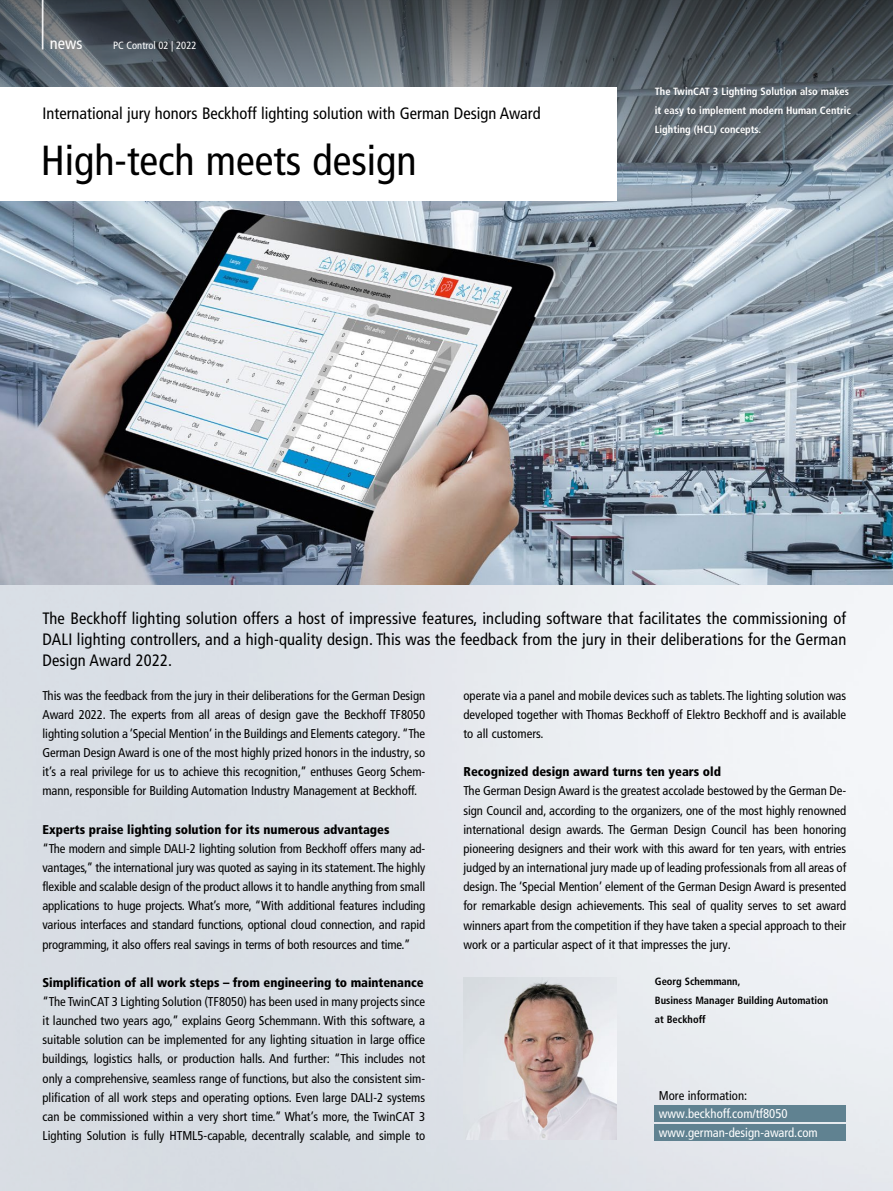
<style>
.page{position:relative;width:893px;height:1191px;background:#fff}
.page>*{position:absolute;margin:0;border:0;box-sizing:border-box;transform-origin:0 0}
.t1{font:300 condensed 61.8px "Frutiger LT Pro";color:#fff;scale:.49 1}
.t2{font:condensed 42px "Frutiger LT Pro";color:#000}
.t3{font:condensed 16.5px/21.3px "Frutiger LT Pro";color:#000;text-align:justify}
.t4{font:condensed 16.5px "Frutiger LT Pro";color:#fff}
.t5{font:condensed 12.75px/19.2px "Frutiger LT Pro";letter-spacing:-.005em;color:#000;text-align:justify}
.t6{font:900 condensed 12.75px "Frutiger LT Pro";color:#000}
.t7{font:condensed 12.75px/18.8px "Frutiger LT Pro";color:#fff}
.t8{font:700 condensed 10.5px/19px "Frutiger LT Pro";color:#fff}
.t9{font:700 condensed 10.5px/19px "Frutiger LT Pro";color:#000}
.t10{font:condensed 10.5px "Frutiger LT Pro";color:#fff}
</style>
<div class="page">
<img style="left:0;top:585px;width:893px;height:606px">
<img style="left:0;top:192px;width:893px;height:393px">
<svg style="left:0;top:0;width:893px;height:192px;background:#586269"></svg>
<div style="left:0;top:87px;width:617px;height:114px;background:#fff"></div>
<div style="left:655px;top:1105px;width:191px;height:16px;background:#608291"></div>
<div style="left:655px;top:1124px;width:191px;height:16px;background:#608291"></div>
<img style="left:463px;top:977px;width:154px;height:163px">
<h1 class="t1" style="left:39px;top:-23px;width:15px">|</h1>
<p class="t4" style="left:50px;top:34px;width:34px">news</p>
<p class="t10" style="left:113px;top:39px;width:85px">PC Control 02 | 2022</p>
<p class="t3" style="left:43px;top:102px;width:500px">International jury honors Beckhoff lighting solution with German Design Award</p>
<h2 class="t2" style="left:41px;top:136px;width:377px">High-tech meets design</h2>
<p class="t8" style="left:655px;top:82px;width:198px">The TwinCAT 3 Lighting Solution also makes it easy to implement modern Human Centric<br>Lighting (HCL) concepts.</p>
<p class="t3" style="left:43px;top:607px;width:805px">The Beckhoff lighting solution offers a host of impressive features, including software that facilitates the commissioning of DALI lighting controllers, and a high-quality design. This was the feedback from the jury in their deliberations for the German Design Award 2022.</p>
<p class="t5" style="left:43px;top:686px;width:384px">This was the feedback from the jury in their deliberations for the German Design Award 2022. The experts from all areas of design gave the Beckhoff TF8050 lighting solution a ‘Special Mention‘ in the Buildings and Elements category. “The German Design Award is one of the most highly prized honors in the industry, so it’s a real privilege for us to achieve this recognition,” enthuses Georg Schem&shy;mann, responsible for Building Automation Industry Management at Beckhoff.</p>
<p class="t6" style="left:43px;top:821px;width:348px">Experts praise lighting solution for its numerous advantages</p>
<p class="t5" style="left:43px;top:839px;width:384px">“The modern and simple DALI-2 lighting solution from Beckhoff offers many ad&shy;vantages,” the international jury was quoted as saying in its statement. The highly flexible and scalable design of the product allows it to handle anything from small applications to huge projects. What’s more, “With additional features including various interfaces and standard functions, optional cloud connection, and rapid programming, it also offers real savings in terms of both resources and time.”</p>
<p class="t6" style="left:43px;top:974px;width:383px">Simplification of all work steps – from engineering to maintenance</p>
<p class="t5" style="left:43px;top:992px;width:384px">“The TwinCAT 3 Lighting Solution (TF8050) has been used in many projects since it launched two years ago,” explains Georg Schemmann. With this software, a suitable solution can be implemented for any lighting situation in large office buildings, logistics halls, or production halls. And further: “This includes not only a comprehensive, seamless range of functions, but also the consistent sim&shy;plification of all work steps and operating options. Even large DALI-2 systems can be commissioned within a very short time.” What’s more, the TwinCAT 3<br>Lighting Solution is fully HTML5-capable, decentrally scalable, and simple to</p>
<p class="t5" style="left:463px;top:686px;width:384px">operate via a panel and mobile devices such as tablets. The lighting solution was developed together with Thomas Beckhoff of Elektro Beckhoff and is available to all customers.</p>
<p class="t6" style="left:463px;top:764px;width:259px">Recognized design award turns ten years old</p>
<p class="t5" style="left:463px;top:781px;width:384px">The German Design Award is the greatest accolade bestowed by the German De&shy;sign Council and, according to the organizers, one of the most highly renowned international design awards. The German Design Council has been honoring pioneering designers and their work with this award for ten years, with entries judged by an international jury made up of leading professionals from all areas of design. The ‘Special Mention’ element of the German Design Award is presented for remarkable design achievements. This seal of quality serves to set award winners apart from the competition if they have taken a special approach to their work or a particular aspect of it that impresses the jury.</p>
<p class="t9" style="left:655px;top:972px;width:175px">Georg Schemmann,<br>Business Manager Building Automation at Beckhoff</p>
<p class="t5" style="left:659px;top:1085px;width:90px">More information:</p>
<p class="t7" style="left:659px;top:1104px;width:160px">www.beckhoff.com/tf8050 www.german-design-award.com</p>
</div>
